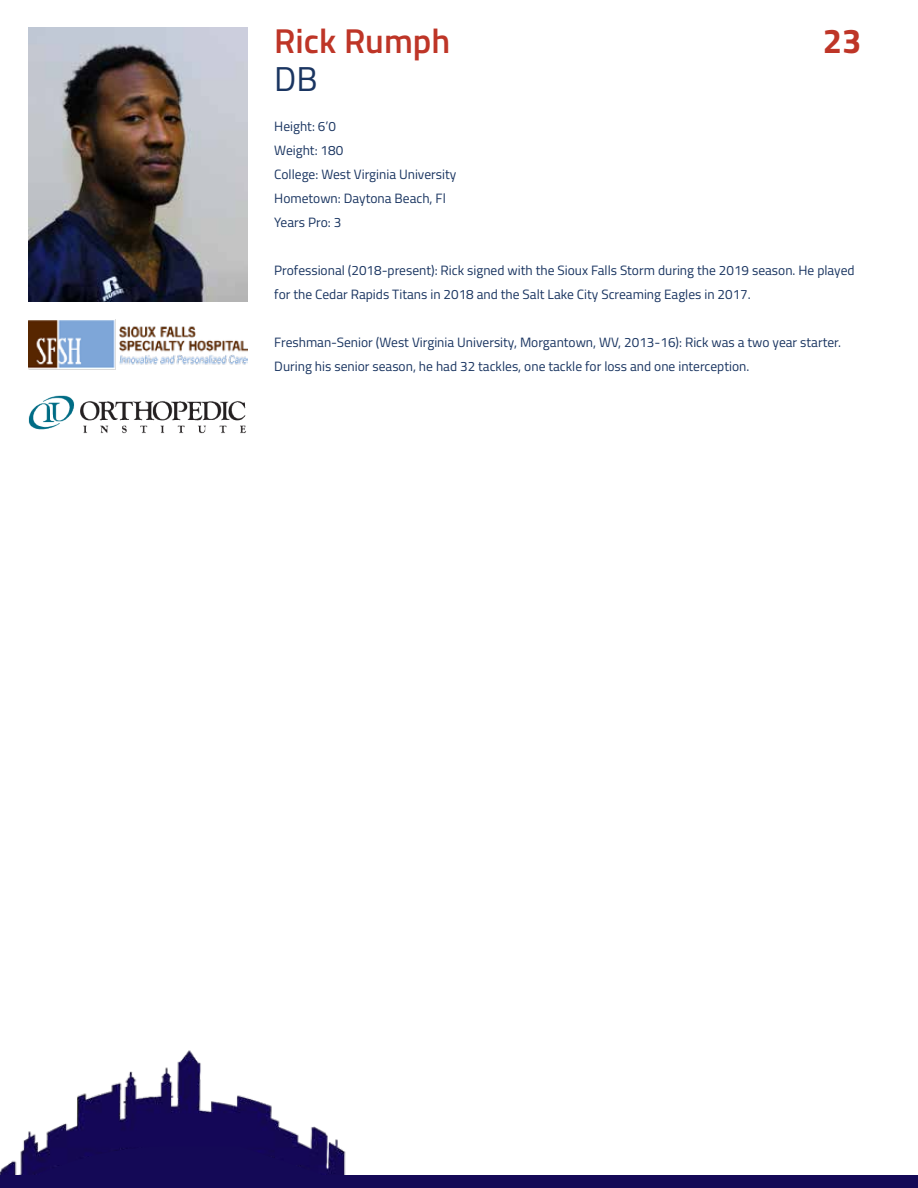
<style>
.page{position:relative;width:918px;height:1188px;background:#fff}
.page>*{position:absolute;margin:0;border:0;box-sizing:border-box;transform-origin:0 0}
.t1{font:600 34.5px "Titillium";color:#be3527}
.t2{font:700 34.5px "Titillium";color:#be3527}
.t3{font:34.5px "Titillium";color:#1a3561}
.t4{font:13.5px/24px "Titillium";color:#1a3561}
</style>
<div class="page">
<img style="left:28px;top:27px;width:220px;height:274px">
<img style="left:0;top:1050px;width:338px;height:125px">
<svg style="left:4px;top:1146px;width:342px;height:29px;background:#20155d"></svg>
<div style="left:0;top:1175px;width:918px;height:13px;background:#140956"></div>
<img style="left:28px;top:395px;width:218px;height:39px">
<img style="left:28px;top:320px;width:220px;height:50px">
<h1 class="t1" style="left:274px;top:15px;width:178px">Rick Rumph</h1>
<h1 class="t2" style="left:823px;top:14px;width:40px">23</h1>
<h1 class="t3" style="left:274px;top:54px;width:45px">DB</h1>
<p class="t4" style="left:274px;top:113px;width:184px">Height: 6’0<br>Weight: 180<br>College: West Virginia University<br>Hometown: Daytona Beach, Fl<br>Years Pro: 3</p>
<p class="t4" style="left:274px;top:257px;width:582px">Professional (2018-present): Rick signed with the Sioux Falls Storm during the 2019 season. He played for the Cedar Rapids Titans in 2018 and the Salt Lake City Screaming Eagles in 2017.</p>
<p class="t4" style="left:274px;top:329px;width:568px">Freshman-Senior (West Virginia University, Morgantown, WV, 2013-16): Rick was a two year starter.<br>During his senior season, he had 32 tackles, one tackle for loss and one interception.</p>
</div>
